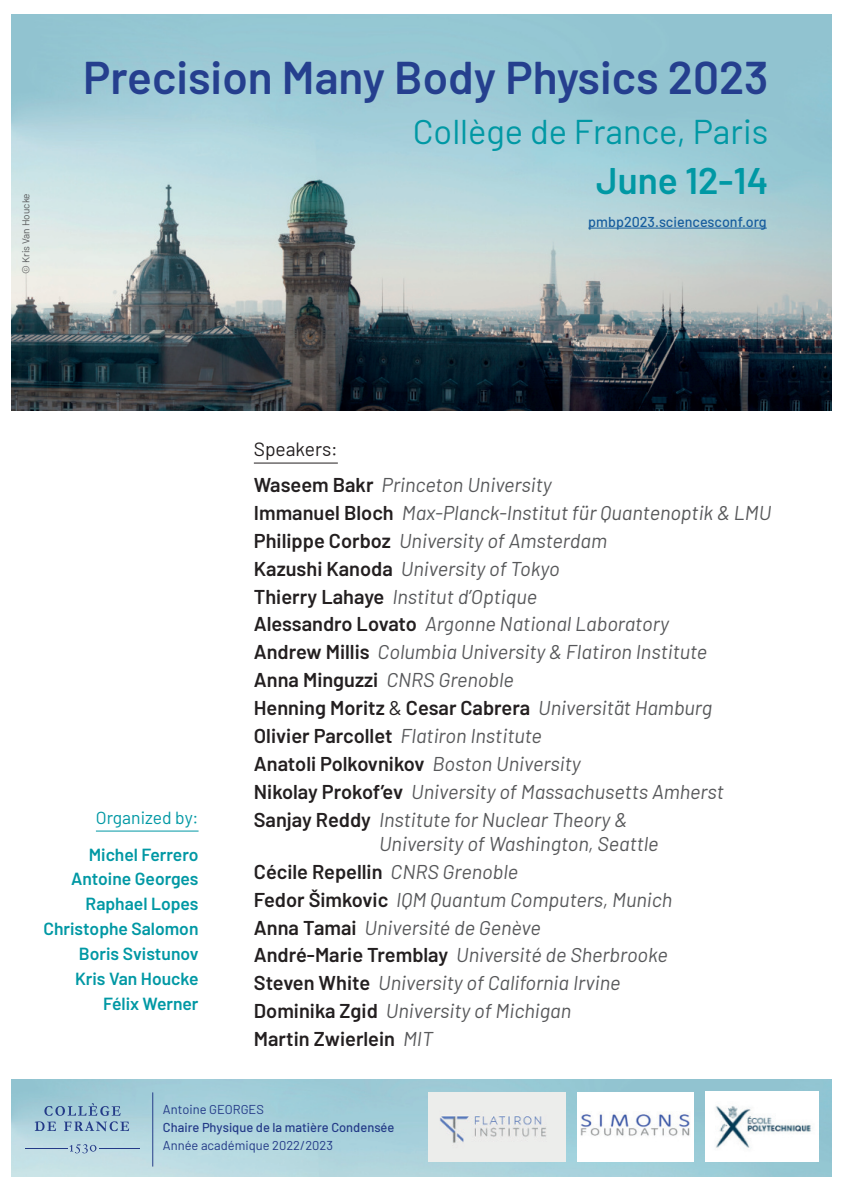
<style>
.page{position:relative;width:842px;height:1191px;background:#fff}
.page>*{position:absolute;margin:0;border:0;box-sizing:border-box;transform-origin:0 0}
.t1{font:600 45.8px "Barlow";color:#253f8e}
.t2{font:600 37px "Barlow";color:#0098a4}
.t3{font:34.4px "Barlow";color:#0098a4}
.t4{font:italic 20px/27.9px "Barlow";color:#57585a}
.t5{font:19.2px "Barlow";letter-spacing:-.005em;color:#231f20}
.t6{font:600 17.5px/24.8px "Barlow";color:#0098a4;text-align:right}
.t7{font:17.5px "Barlow";color:#0098a4}
.t8{font:500 14.3px "Barlow";color:#175d9e}
.t9{font:12.9px "Barlow";color:#233a87}
.t10{font:500 12.9px "Barlow";color:#233a87}
.t11{font:10px "Barlow";color:#57585a}
.s1{font-weight:600;font-style:normal;color:#231f20}
.s2{font-style:normal;color:#231f20}
.s3{font-weight:600;font-style:normal;color:#fff}
</style>
<div class="page">
<img style="left:11px;top:14px;width:820px;height:396px">
<hr style="left:254px;top:462px;width:84px;height:1px;background:#231f20">
<hr style="left:96px;top:830px;width:103px;height:1px;background:#0098a4">
<hr style="left:588px;top:228px;width:179px;height:1px;background:#175d9e">
<img style="left:11px;top:1079px;width:820px;height:97px">
<svg style="left:44px;top:1103px;width:77px;height:12px"></svg>
<svg style="left:35px;top:1121px;width:94px;height:10px"></svg>
<svg style="left:70px;top:1144px;width:26px;height:9px"></svg>
<hr style="left:25px;top:1148px;width:42px;height:1px;background:#233a87">
<hr style="left:99px;top:1148px;width:40px;height:1px;background:#233a87">
<img style="left:705px;top:1091px;width:113px;height:70px">
<div style="left:577px;top:1092px;width:117px;height:69px;background:#fff"></div>
<img style="left:580px;top:1114px;width:110px;height:22px">
<img style="left:428px;top:1092px;width:137px;height:69px">
<hr style="left:152px;top:1092px;width:1px;height:74px;background:#233a87">
<p class="t11" style="left:19px;top:274px;width:82px;rotate:-90deg">© Kris Van Houcke</p>
<h1 class="t1" style="left:83px;top:61px;width:687px">Precision Many Body Physics 2023</h1>
<h3 class="t3" style="left:413px;top:107px;width:357px">Collège de France, Paris</h3>
<h2 class="t2" style="left:596px;top:167px;width:174px">June 12-14</h2>
<p class="t8" style="left:588px;top:217px;width:180px">pmbp2023.sciencesconf.org</p>
<p class="t7" style="left:96px;top:805px;width:104px">Organized by:</p>
<p class="t6" style="left:43px;top:843px;width:157px">Michel Ferrero<br>Antoine Georges<br>Raphael Lopes<br>Christophe Salomon<br>Boris Svistunov<br>Kris Van Houcke<br>Félix Werner</p>
<p class="t5" style="left:254px;top:442px;width:85px">Speakers:</p>
<p class="t4" style="left:254px;top:473px;width:519px"><span class="s1">Waseem Bakr</span> Princeton University<br><span class="s1">Immanuel Bloch</span> Max-Planck-Institut für Quantenoptik &amp; LMU <span class="s1">Philippe Corboz</span> University of Amsterdam<br><span class="s1">Kazushi Kanoda</span> University of Tokyo<br><span class="s1">Thierry Lahaye</span> Institut d’Optique<br><span class="s1">Alessandro Lovato</span> Argonne National Laboratory<br><span class="s1">Andrew Millis</span> Columbia University &amp; Flatiron Institute<br><span class="s1">Anna Minguzzi</span> CNRS Grenoble<br><span class="s1">Henning Moritz</span> <span class="s2">&amp;</span> <span class="s1">Cesar Cabrera</span> Universität Hamburg <span class="s1">Olivier Parcollet</span> Flatiron Institute<br><span class="s1">Anatoli Polkovnikov</span> Boston University<br><span class="s1">Nikolay Prokof’ev</span> University of Massachusetts Amherst <span class="s1">Sanjay Reddy</span> Institute for Nuclear Theory &amp;</p>
<p class="t4" style="left:254px;top:831px;width:420px"><span class="s3">Sanjay Reddy</span> University of Washington, Seattle <span class="s1">Cécile Repellin</span> CNRS Grenoble<br><span class="s1">Fedor Šimkovic</span> IQM Quantum Computers, Munich <span class="s1">Anna Tamai</span> Université de Genève<br><span class="s1">André-Marie Tremblay</span> Université de Sherbrooke <span class="s1">Steven White</span> University of California Irvine <span class="s1">Dominika Zgid</span> University of Michigan<br><span class="s1">Martin Zwierlein</span> MIT</p>
<p class="t9" style="left:163px;top:1099px;width:102px">Antoine GEORGES</p>
<p class="t10" style="left:163px;top:1122px;width:233px">Chaire Physique de la matière Condensée</p>
<p class="t9" style="left:163px;top:1136px;width:172px">Année académique 2022/2023</p>
</div>
